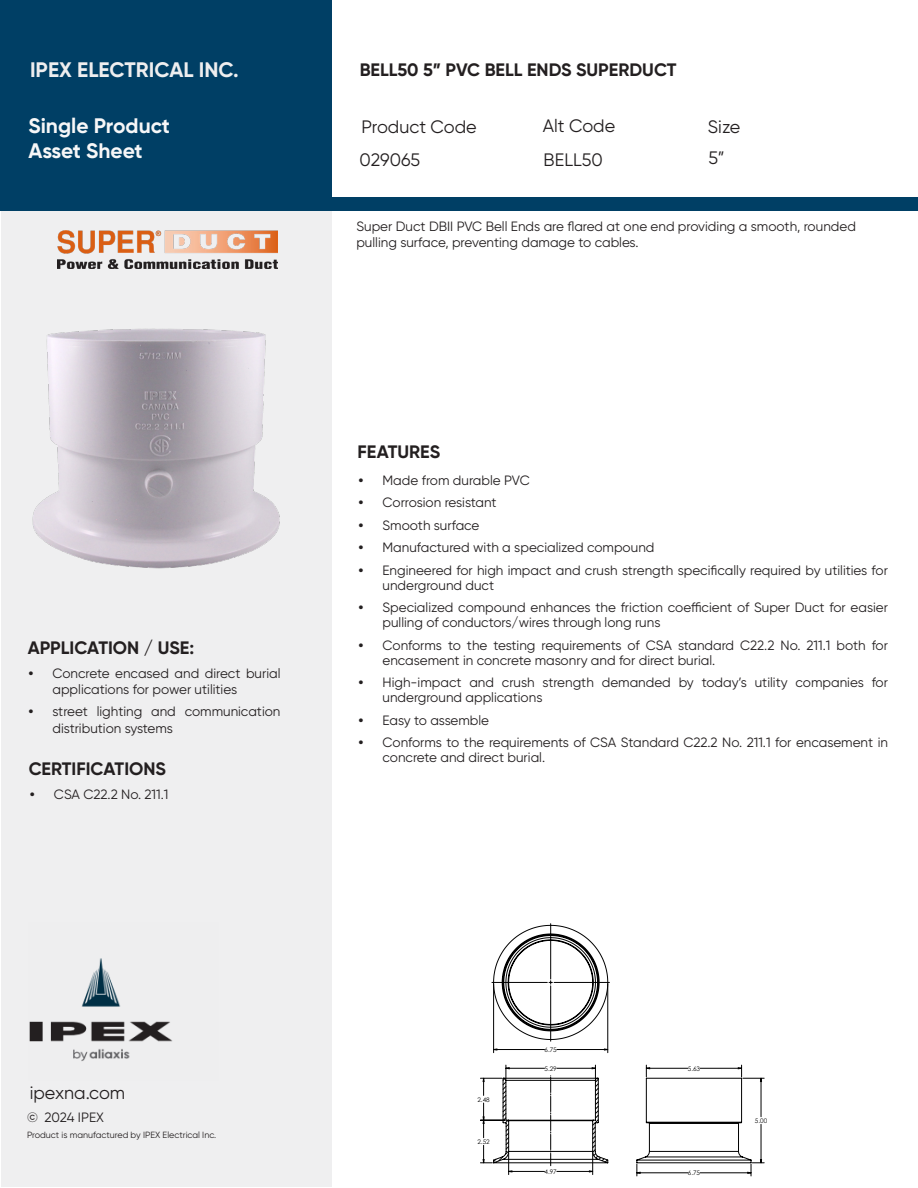
<style>
.page{position:relative;width:918px;height:1188px;background:#fff}
.page>*{position:absolute;margin:0;border:0;box-sizing:border-box;transform-origin:0 0}
.t1{font:700 21px "Gilroy";color:#f7f7f8}
.Header_Style{font:700 21px "Gilroy";color:#eeeeef}
.t2{font:700 18px "Gilroy";color:#231f20}
.t3{font:18px "Gilroy";color:#231f20}
.MARKET_STYLE{font:13.5px/15px "Gilroy";color:#231f20}
.Century_Gohic{font:13.5px "Gilroy";letter-spacing:-.005em;color:#231f20}
.Century_Gohic-2{font:9px "Gilroy";color:#231f20}
.t4{font:6.3px "Century Gothic";color:#000}
.s1{font-family:"Myriad Pro";font-size:18px}
</style>
<div class="page">
<div style="left:2px;top:210px;width:330px;height:977px;background:#efeff0"></div>
<img style="left:29px;top:958px;width:144px;height:103px">
<hr style="left:550px;top:924px;width:1px;height:55px;background:#000">
<hr style="left:492px;top:982px;width:55px;height:1px;background:#000">
<hr style="left:550px;top:986px;width:1px;height:55px;background:#000">
<hr style="left:554px;top:982px;width:55px;height:1px;background:#000">
<hr style="left:493px;top:984px;width:1px;height:69px;background:#000">
<hr style="left:608px;top:984px;width:1px;height:69px;background:#000">
<svg style="left:493px;top:925px;width:115px;height:115px"></svg>
<svg style="left:480px;top:1049px;width:284px;height:127px"></svg>
<img style="left:58px;top:231px;width:220px;height:37px">
<img style="left:32px;top:328px;width:248px;height:241px">
<div style="left:0;top:0;width:331px;height:211px;background:#003f65"></div>
<div style="left:246px;top:197px;width:672px;height:14px;background:#003f65"></div>
<p class="Header_Style" style="left:30px;top:56px;width:210px">IPEX ELECTRICAL INC.</p>
<p class="t1" style="left:28px;top:112px;width:143px">Single Product</p>
<p class="t1" style="left:28px;top:137px;width:116px">Asset Sheet</p>
<p class="t2" style="left:360px;top:58px;width:318px">BELL50 5” PVC BELL ENDS SUPERDUCT</p>
<p class="t3" style="left:361px;top:115px;width:117px">Product Code</p>
<p class="t3" style="left:543px;top:115px;width:74px">Alt Code</p>
<p class="t3" style="left:708px;top:115px;width:34px">Size</p>
<p class="t3" style="left:360px;top:149px;width:62px">029065</p>
<p class="t3" style="left:544px;top:149px;width:61px">BELL50</p>
<p class="t3" style="left:708px;top:147px;width:18px">5”</p>
<p class="MARKET_STYLE" style="left:356px;top:218px;width:501px;line-height:16.2px">Super Duct DBII PVC Bell Ends are flared at one end providing a smooth, rounded pulling surface, preventing damage to cables.</p>
<p class="t2" style="left:28px;top:637px;width:168px">APPLICATION / USE:</p>
<p class="MARKET_STYLE" style="left:52px;top:665px;width:230px;line-height:16.2px;text-indent:-24px"><span class="s1">•</span> Concrete encased and direct burial applications for power utilities</p>
<p class="MARKET_STYLE" style="left:52px;top:704px;width:230px;line-height:16.2px;text-indent:-24px"><span class="s1">•</span> street lighting and communication distribution systems</p>
<p class="t2" style="left:29px;top:757px;width:139px">CERTIFICATIONS</p>
<p class="MARKET_STYLE" style="left:30px;top:787px;width:140px"><span class="s1">•</span> CSA C22.2 No. 211.1</p>
<p class="t2" style="left:358px;top:441px;width:84px">FEATURES</p>
<p class="MARKET_STYLE" style="left:358px;top:472px;width:173px"><span class="s1">•</span> Made from durable PVC</p>
<p class="MARKET_STYLE" style="left:358px;top:495px;width:140px"><span class="s1">•</span> Corrosion resistant</p>
<p class="MARKET_STYLE" style="left:358px;top:517px;width:123px"><span class="s1">•</span> Smooth surface</p>
<p class="MARKET_STYLE" style="left:358px;top:540px;width:297px"><span class="s1">•</span> Manufactured with a specialized compound</p>
<p class="MARKET_STYLE" style="left:382px;top:562px;width:507px;text-indent:-24px"><span class="s1">•</span> Engineered for high impact and crush strength specifically required by utilities for underground duct</p>
<p class="MARKET_STYLE" style="left:382px;top:600px;width:507px;text-indent:-24px"><span class="s1">•</span> Specialized compound enhances the friction coefficient of Super Duct for easier pulling of conductors/wires through long runs</p>
<p class="MARKET_STYLE" style="left:382px;top:637px;width:507px;text-indent:-24px"><span class="s1">•</span> Conforms to the testing requirements of CSA standard C22.2 No. 211.1 both for encasement in concrete masonry and for direct burial.</p>
<p class="MARKET_STYLE" style="left:382px;top:675px;width:507px;text-indent:-24px"><span class="s1">•</span> High-impact and crush strength demanded by today’s utility companies for underground applications</p>
<p class="MARKET_STYLE" style="left:358px;top:712px;width:132px"><span class="s1">•</span> Easy to assemble</p>
<p class="MARKET_STYLE" style="left:382px;top:735px;width:507px;text-indent:-24px"><span class="s1">•</span> Conforms to the requirements of CSA Standard C22.2 No. 211.1 for encasement in concrete and direct burial.</p>
<p class="t3" style="left:30px;top:1081px;width:97px">ipexna.com</p>
<p class="Century_Gohic" style="left:27px;top:1109px;width:79px">© 2024 IPEX</p>
<p class="Century_Gohic-2" style="left:27px;top:1130px;width:191px">Product is manufactured by IPEX Electrical Inc.</p>
<p class="t4" style="left:477px;top:1095px;width:14px">2.48</p>
<p class="t4" style="left:477px;top:1137px;width:14px">2.52</p>
<p class="t4" style="left:545px;top:1045px;width:14px">6.75</p>
<p class="t4" style="left:545px;top:1064px;width:14px">5.29</p>
<p class="t4" style="left:545px;top:1167px;width:14px">4.97</p>
<p class="t4" style="left:688px;top:1064px;width:14px">5.63</p>
<p class="t4" style="left:688px;top:1169px;width:14px">6.75</p>
<p class="t4" style="left:755px;top:1116px;width:14px">5.00</p>
</div>
